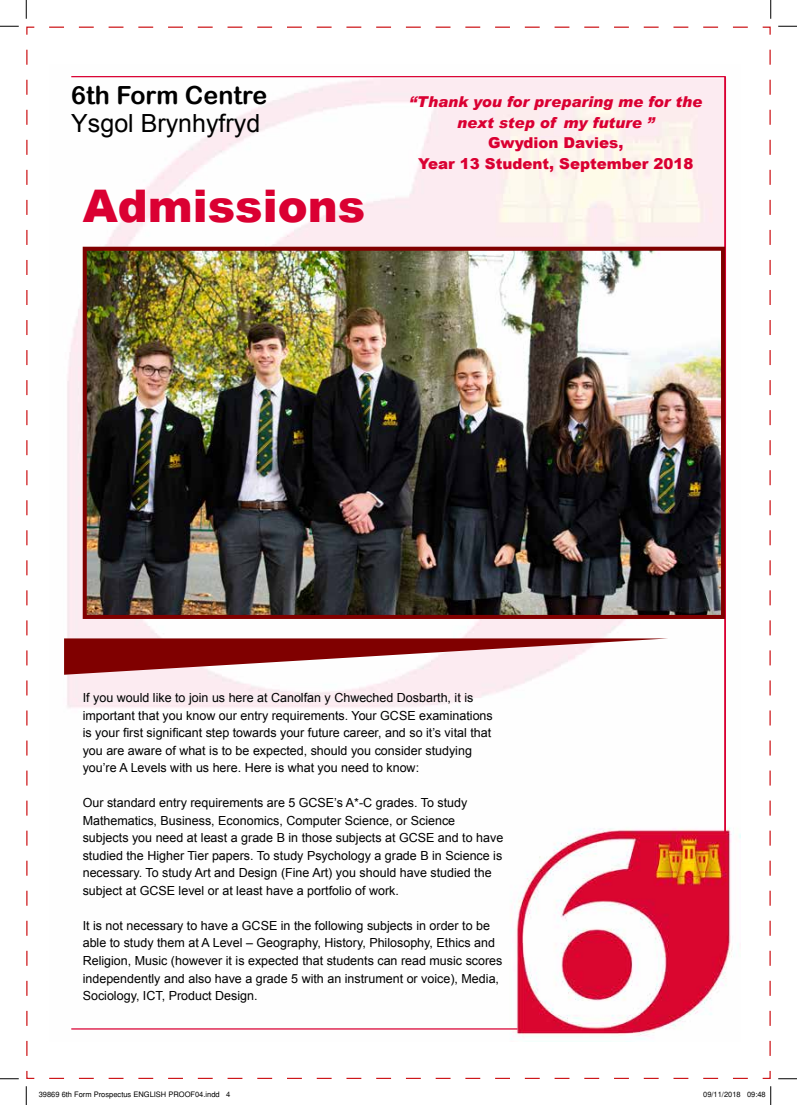
<style>
.page{position:relative;width:797px;height:1105px;background:#fff}
.page>*{position:absolute;margin:0;border:0;box-sizing:border-box;transform-origin:0 0}
.t1{font:900 45px "Arial";color:#da0032}
.t2{font:25px "Arial";color:#000}
.t3{font:25px "Arial Rounded MT Bold";color:#000}
.t4{font:italic 900 15px/20.5px "Arial";color:#da0032;text-align:center}
.t5{font:900 15px/20.5px "Arial";color:#da0032;text-align:center}
.t6{font:12.5px/17.5px "Arial";color:#000}
.t7{font:7.5px "Helvetica";color:#000}
</style>
<div class="page">
<img style="left:26px;top:26px;width:744px;height:1053px">
<svg style="left:0;top:25px;width:19px;height:2px"></svg>
<svg style="left:778px;top:25px;width:19px;height:2px"></svg>
<svg style="left:0;top:1078px;width:19px;height:1px"></svg>
<svg style="left:778px;top:1078px;width:19px;height:1px"></svg>
<svg style="left:25px;top:0;width:2px;height:19px"></svg>
<svg style="left:25px;top:1086px;width:2px;height:19px"></svg>
<svg style="left:770px;top:0;width:1px;height:19px"></svg>
<svg style="left:770px;top:1086px;width:1px;height:19px"></svg>
<h2 class="t3" style="left:71px;top:80px;width:198px">6th Form Centre</h2>
<h2 class="t2" style="left:71px;top:106px;width:190px">Ysgol Brynhyfryd</h2>
<h1 class="t1" style="left:83px;top:173px;width:284px">Admissions</h1>
<p class="t4" style="left:409px;top:91px;width:294px">“Thank you for preparing me for the next step of my future ”</p>
<p class="t5" style="left:418px;top:132px;width:277px">Gwydion Davies,<br>Year 13 Student, September 2018</p>
<p class="t6" style="left:83px;top:689px;width:411px">If you would like to join us here at Canolfan y Chweched Dosbarth, it is important that you know our entry requirements. Your GCSE examinations is your first significant step towards your future career, and so it’s vital that you are aware of what is to be expected, should you consider studying you’re A Levels with us here. Here is what you need to know:</p>
<p class="t6" style="left:83px;top:794px;width:422px">Our standard entry requirements are 5 GCSE’s A*-C grades. To study Mathematics, Business, Economics, Computer Science, or Science subjects you need at least a grade B in those subjects at GCSE and to have studied the Higher Tier papers. To study Psychology a grade B in Science is necessary. To study Art and Design (Fine Art) you should have studied the subject at GCSE level or at least have a portfolio of work.</p>
<p class="t6" style="left:83px;top:917px;width:421px">It is not necessary to have a GCSE in the following subjects in order to be able to study them at A Level – Geography, History, Philosophy, Ethics and Religion, Music (however it is expected that students can read music scores independently and also have a grade 5 with an instrument or voice), Media, Sociology, ICT, Product Design.</p>
<p class="t7" style="left:39px;top:1090px;width:193px">39869 6th Form Prospectus ENGLISH PROOF04.indd 4</p>
<p class="t7" style="left:703px;top:1090px;width:64px">09/11/2018 09:48</p>
</div>
